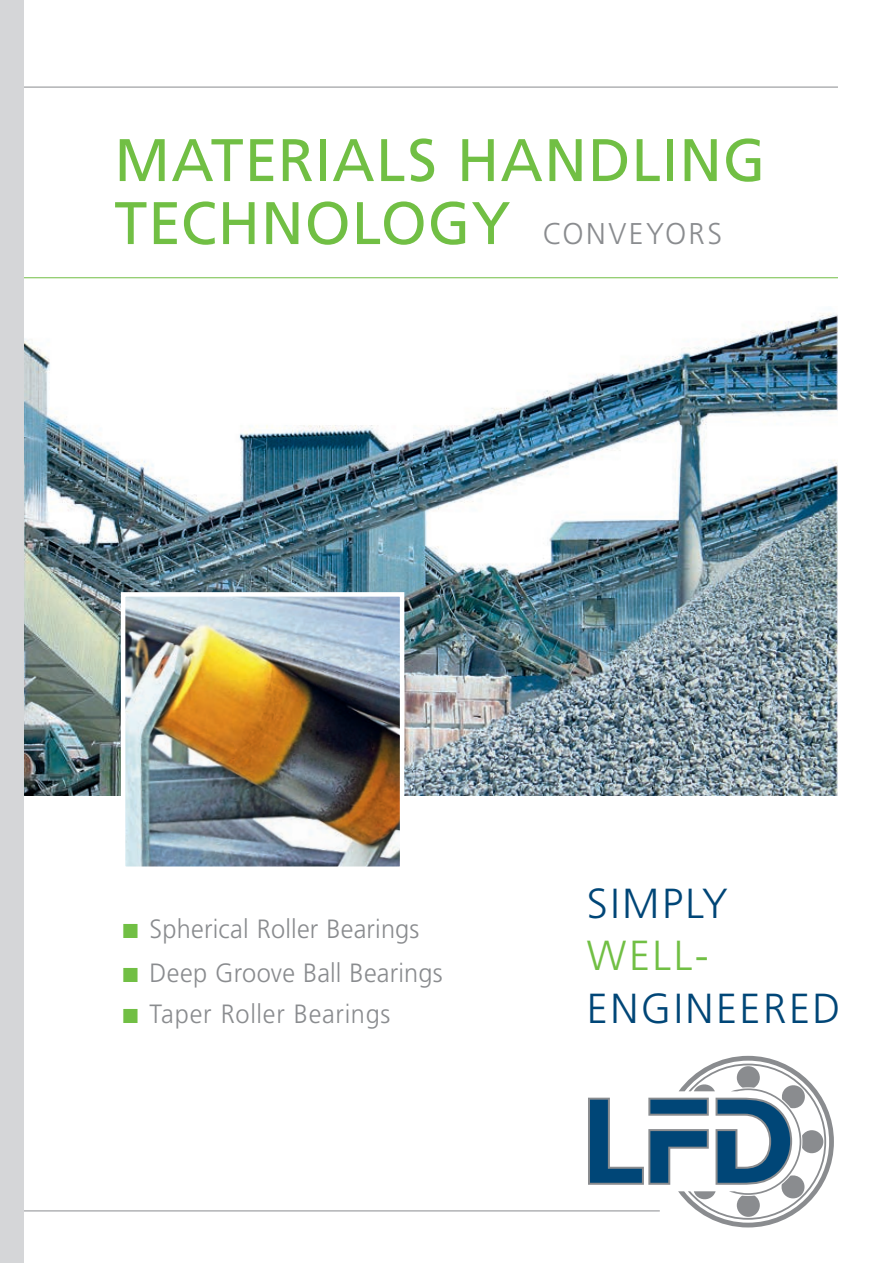
<style>
.page{position:relative;width:893px;height:1263px;background:#fff}
.page>*{position:absolute;margin:0;border:0;box-sizing:border-box;transform-origin:0 0}
.t1{font:60px/63px "Frutiger";letter-spacing:.02em;color:#71bf44}
.t2{font:300 42px "Frutiger";letter-spacing:.06em;color:#004677}
.t3{font:300 42px "Frutiger";color:#71bf44}
.t4{font:300 26.4px "Frutiger";letter-spacing:.01em;color:#8a8c8f;scale:.96 1}
.t5{font:300 26.4px "Frutiger";letter-spacing:.03em;color:#8a8c8f;scale:.96 1}
.s1{font-weight:300;font-size:30px;color:#8a8c8f}
.s2{color:#71bf44}
</style>
<div class="page">
<img style="left:23px;top:306px;width:814px;height:489px">
<img style="left:126px;top:597px;width:273px;height:269px">
<div style="left:121px;top:592px;width:283px;height:279px;border:4px solid #fff"></div>
<hr style="left:1px;top:87px;width:837px;height:1px;background:#8a8c8f">
<hr style="left:1px;top:1210px;width:659px;height:1px;background:#8a8c8f">
<hr style="left:1px;top:277px;width:837px;height:1px;background:#71bf44">
<div style="left:0;top:0;width:23px;height:1263px;background:#d5d6d8"></div>
<svg style="left:588px;top:1056px;width:246px;height:171px"></svg>
<h1 class="t1" style="left:114px;top:128px;width:652px">MATERIALS HANDLING<br>TECHNOLOGY <span class="s1">CONVEYORS</span></h1>
<p class="t4" style="left:123px;top:914px;width:310px"><span class="s2">■</span> Spherical Roller Bearings</p>
<p class="t4" style="left:123px;top:958px;width:335px"><span class="s2">■</span> Deep Groove Ball Bearings</p>
<p class="t5" style="left:123px;top:999px;width:280px"><span class="s2">■</span> Taper Roller Bearings</p>
<h2 class="t2" style="left:587px;top:879px;width:142px">SIMPLY</h2>
<h2 class="t3" style="left:587px;top:932px;width:124px">WELL-</h2>
<h2 class="t2" style="left:587px;top:984px;width:255px">ENGINEERED</h2>
</div>
